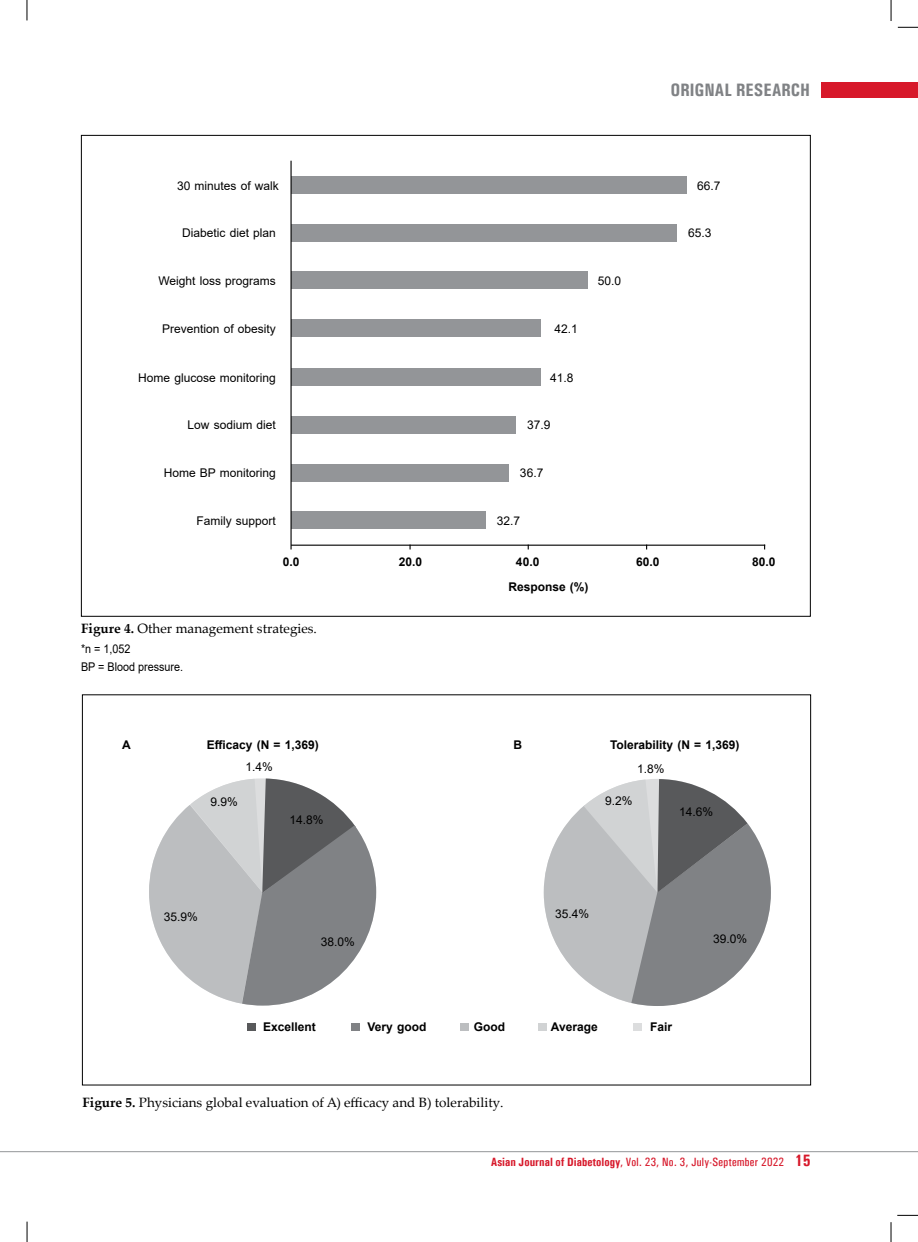
<style>
.page{position:relative;width:918px;height:1242px;background:#fff}
.page>*{position:absolute;margin:0;border:0;box-sizing:border-box;transform-origin:0 0}
.t1{font:700 condensed 18px "Univers";color:#808285}
.t2{font:13.5px "Palatino Linotype";color:#000}
.t3{font:12px "Arial";color:#000}
.t4{font:700 12px "Arial";color:#000}
.t5{font:12px "Univers Condensed";letter-spacing:.02em;color:#d7182a}
.t6{font:12px/17.1px "Arial";color:#000;scale:.9 1}
.s1{font-weight:700}
.s2{font-family:"Univers";font-weight:700;font-stretch:condensed}
.s3{font-family:"Univers";font-weight:700;font-stretch:condensed;font-size:16.5px}
</style>
<div class="page">
<svg style="left:27px;top:0;width:1px;height:20px"></svg>
<svg style="left:27px;top:1222px;width:1px;height:20px"></svg>
<svg style="left:891px;top:0;width:1px;height:21px"></svg>
<svg style="left:898px;top:27px;width:20px;height:1px"></svg>
<svg style="left:897px;top:1215px;width:21px;height:1px"></svg>
<svg style="left:891px;top:1222px;width:1px;height:20px"></svg>
<div style="left:821px;top:83px;width:97px;height:15px;background:#d7182a"></div>
<hr style="left:0;top:1151px;width:918px;height:1px;background:#939598">
<div style="left:291px;top:177px;width:396px;height:17px;background:#939598"></div>
<div style="left:291px;top:224px;width:386px;height:18px;background:#939598"></div>
<div style="left:291px;top:272px;width:296px;height:17px;background:#939598"></div>
<div style="left:291px;top:320px;width:250px;height:17px;background:#939598"></div>
<div style="left:291px;top:369px;width:250px;height:17px;background:#939598"></div>
<div style="left:291px;top:416px;width:225px;height:17px;background:#939598"></div>
<div style="left:291px;top:464px;width:217px;height:18px;background:#939598"></div>
<div style="left:291px;top:512px;width:195px;height:17px;background:#939598"></div>
<hr style="left:290px;top:161px;width:2px;height:388px;background:#000">
<hr style="left:291px;top:545px;width:474px;height:1px;background:#000">
<svg style="left:149px;top:779px;width:227px;height:227px"></svg>
<div style="left:247px;top:1023px;width:9px;height:8px;background:#58595b"></div>
<div style="left:351px;top:1023px;width:9px;height:8px;background:#808285"></div>
<div style="left:460px;top:1023px;width:9px;height:8px;background:#bcbec0"></div>
<div style="left:538px;top:1023px;width:9px;height:8px;background:#d1d3d4"></div>
<div style="left:633px;top:1023px;width:9px;height:8px;background:#dcddde"></div>
<svg style="left:544px;top:779px;width:227px;height:227px"></svg>
<h1 class="t1" style="left:670px;top:79px;width:141px">Orignal Research</h1>
<p class="t3" style="left:177px;top:177px;width:103px">30 minutes of walk</p>
<p class="t3" style="left:697px;top:177px;width:25px">66.7</p>
<p class="t3" style="left:182px;top:225px;width:95px">Diabetic diet plan</p>
<p class="t3" style="left:688px;top:225px;width:25px">65.3</p>
<p class="t3" style="left:158px;top:272px;width:119px">Weight loss programs</p>
<p class="t3" style="left:598px;top:272px;width:25px">50.0</p>
<p class="t3" style="left:162px;top:320px;width:115px">Prevention of obesity</p>
<p class="t3" style="left:554px;top:320px;width:25px">42.1</p>
<p class="t3" style="left:138px;top:369px;width:139px">Home glucose monitoring</p>
<p class="t3" style="left:550px;top:369px;width:25px">41.8</p>
<p class="t3" style="left:188px;top:417px;width:90px">Low sodium diet</p>
<p class="t3" style="left:527px;top:417px;width:25px">37.9</p>
<p class="t3" style="left:164px;top:465px;width:114px">Home BP monitoring</p>
<p class="t3" style="left:520px;top:465px;width:25px">36.7</p>
<p class="t3" style="left:196px;top:512px;width:81px">Family support</p>
<p class="t3" style="left:497px;top:512px;width:25px">32.7</p>
<p class="t4" style="left:283px;top:554px;width:18px">0.0</p>
<p class="t4" style="left:399px;top:554px;width:25px">20.0</p>
<p class="t4" style="left:516px;top:554px;width:25px">40.0</p>
<p class="t4" style="left:636px;top:554px;width:25px">60.0</p>
<p class="t4" style="left:752px;top:554px;width:25px">80.0</p>
<p class="t4" style="left:508px;top:578px;width:82px">Response (%)</p>
<p class="t2" style="left:81px;top:619px;width:238px"><span class="s1">Figure 4.</span> Other management strategies.</p>
<p class="t6" style="left:81px;top:641px;width:115px">*n = 1,052<br>BP = Blood pressure.</p>
<p class="t4" style="left:122px;top:736px;width:10px">A</p>
<p class="t4" style="left:207px;top:736px;width:113px">Efficacy (N = 1,369)</p>
<p class="t3" style="left:245px;top:758px;width:29px">1.4%</p>
<p class="t3" style="left:210px;top:793px;width:29px">9.9%</p>
<p class="t3" style="left:164px;top:908px;width:36px">35.9%</p>
<p class="t3" style="left:289px;top:811px;width:36px">14.8%</p>
<p class="t3" style="left:321px;top:933px;width:36px">38.0%</p>
<p class="t4" style="left:513px;top:736px;width:10px">B</p>
<p class="t4" style="left:610px;top:736px;width:131px">Tolerability (N = 1,369)</p>
<p class="t3" style="left:637px;top:760px;width:29px">1.8%</p>
<p class="t3" style="left:605px;top:792px;width:29px">9.2%</p>
<p class="t3" style="left:555px;top:906px;width:36px">35.4%</p>
<p class="t3" style="left:679px;top:804px;width:36px">14.6%</p>
<p class="t3" style="left:713px;top:931px;width:36px">39.0%</p>
<p class="t4" style="left:263px;top:1019px;width:54px">Excellent</p>
<p class="t4" style="left:368px;top:1019px;width:60px">Very good</p>
<p class="t4" style="left:474px;top:1019px;width:33px">Good</p>
<p class="t4" style="left:551px;top:1019px;width:48px">Average</p>
<p class="t4" style="left:650px;top:1019px;width:24px">Fair</p>
<p class="t2" style="left:82px;top:1093px;width:423px"><span class="s1">Figure 5.</span> Physicians global evaluation of A) efficacy and B) tolerability.</p>
<p class="t5" style="left:491px;top:1155px;width:321px"><span class="s2">Asian Journal of Diabetology</span>, Vol. 23, No. 3, July-September 2022 <span class="s3">15</span></p>
</div>
